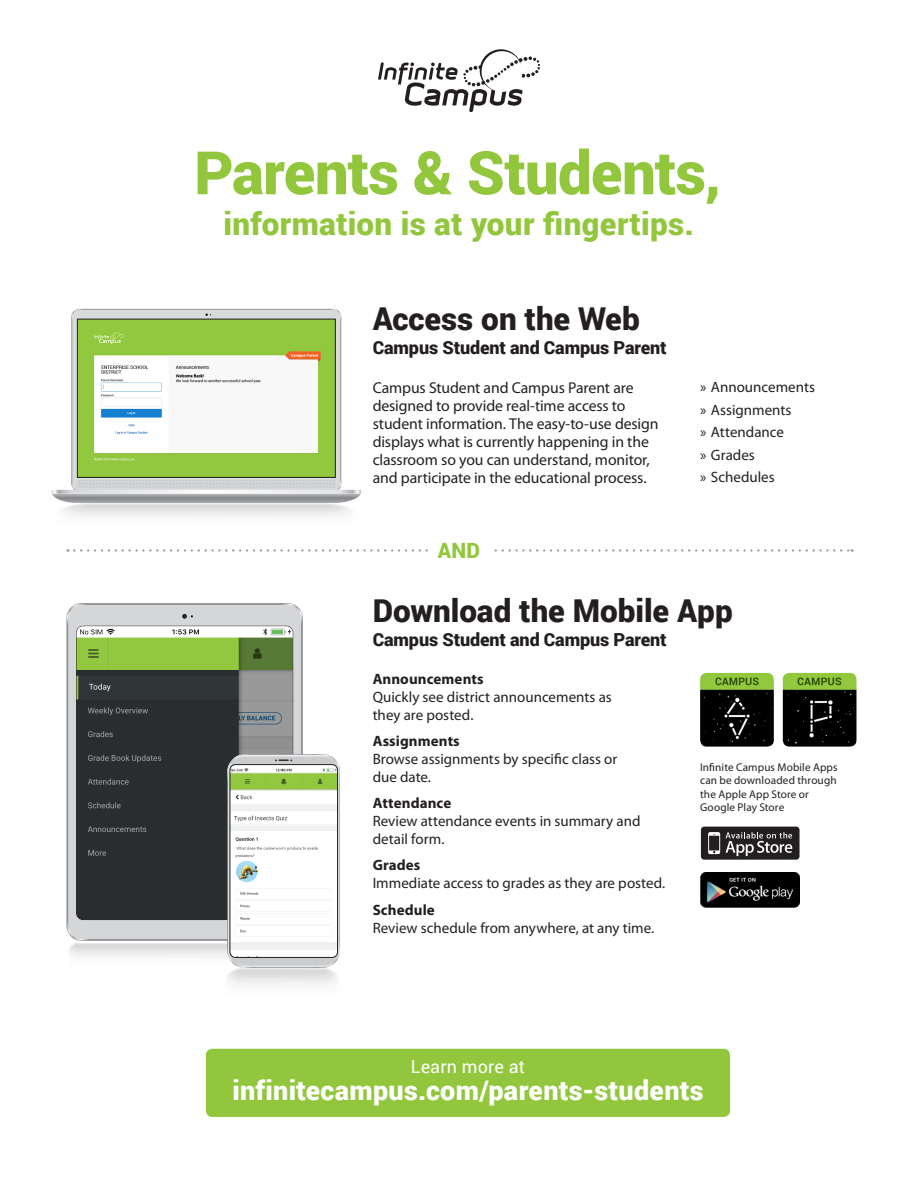
<style>
.page{position:relative;width:918px;height:1188px;background:#fff}
.page>*{position:absolute;margin:0;border:0;box-sizing:border-box;transform-origin:0 0}
.t1{font:900 60px "Roboto";letter-spacing:-.02em;color:#92c73d}
.t2{font:900 31.5px "Roboto";color:#231f20}
.t3{font:900 31.5px "Roboto";letter-spacing:.01em;color:#92c73d}
.t4{font:900 27px "Roboto";letter-spacing:.01em;color:#fff}
.t5{font:900 21px "Roboto";color:#92c73d}
.t6{font:900 18px "Roboto";letter-spacing:-.005em;color:#231f20}
.t7{font:18px "Roboto";letter-spacing:.005em;color:#fff}
.t8{font:15.75px/18px "Myriad Pro";letter-spacing:-.01em;color:#231f20}
.t9{font:15px/18px "Myriad Pro";color:#231f20}
.t10{font:11.25px/13.5px "Myriad Pro";letter-spacing:.01em;color:#231f20}
.s1{font-weight:700}
</style>
<div class="page">
<svg style="left:378px;top:49px;width:162px;height:63px"></svg>
<div style="left:206px;top:1049px;width:524px;height:68px;background:#92c73d;border-radius:6px"></div>
<svg style="left:72px;top:309px;width:12px;height:6px"></svg>
<svg style="left:329px;top:309px;width:12px;height:12px"></svg>
<svg style="left:72px;top:310px;width:268px;height:181px;background:#cccdce"></svg>
<img style="left:79px;top:321px;width:254px;height:155px">
<div style="left:77px;top:319px;width:258px;height:159px;border:1px solid #231f20"></div>
<svg style="left:205px;top:313px;width:6px;height:3px"></svg>
<svg style="left:52px;top:479px;width:309px;height:37px"></svg>
<svg style="left:68px;top:549px;width:785px;height:3px"></svg>
<div style="left:428px;top:536px;width:62px;height:32px;background:#fff"></div>
<svg style="left:700px;top:826px;width:100px;height:34px;background:#4e4b4c"></svg>
<img style="left:700px;top:873px;width:99px;height:34px">
<svg style="left:67px;top:604px;width:23px;height:22px"></svg>
<svg style="left:280px;top:604px;width:23px;height:22px"></svg>
<div style="left:68px;top:605px;width:233px;height:334px;background:#d5d6d8;border-radius:13px"></div>
<svg style="left:182px;top:614px;width:11px;height:5px"></svg>
<img style="left:77px;top:626px;width:216px;height:128px">
<svg style="left:67px;top:754px;width:273px;height:231px"></svg>
<hr style="left:230px;top:765px;width:108px;height:4px;background:#fff">
<img style="left:232px;top:768px;width:104px;height:5px">
<img style="left:230px;top:773px;width:108px;height:184px">
<div style="left:230px;top:764px;width:108px;height:194px;border:1px solid #231f20;border-radius:5px"></div>
<img style="left:700px;top:673px;width:74px;height:74px">
<img style="left:783px;top:673px;width:73px;height:74px">
<p class="t1" style="left:194px;top:131px;width:528px">Parents &amp; Students,</p>
<p class="t3" style="left:224px;top:202px;width:472px">information is at your fingertips.</p>
<p class="t2" style="left:373px;top:297px;width:269px">Access on the Web</p>
<p class="t6" style="left:373px;top:335px;width:295px">Campus Student and Campus Parent</p>
<p class="t8" style="left:373px;top:378px;width:287px">Campus Student and Campus Parent are designed to provide real-time access to student information. The easy-to-use design displays what is currently happening in the classroom so you can understand, monitor, and participate in the educational process.</p>
<p class="t5" style="left:438px;top:535px;width:44px">AND</p>
<p class="t9" style="left:700px;top:378px;width:116px">» Announcements</p>
<p class="t9" style="left:700px;top:401px;width:93px">» Assignments</p>
<p class="t9" style="left:700px;top:423px;width:85px">» Attendance</p>
<p class="t9" style="left:700px;top:446px;width:56px">» Grades</p>
<p class="t9" style="left:700px;top:468px;width:76px">» Schedules</p>
<p class="t2" style="left:373px;top:588px;width:362px">Download the Mobile App</p>
<p class="t6" style="left:373px;top:627px;width:295px">Campus Student and Campus Parent</p>
<p class="t9" style="left:373px;top:670px;width:241px"><span class="s1">Announcements<br></span>Quickly see district announcements as they are posted.</p>
<p class="t9" style="left:373px;top:732px;width:246px"><span class="s1">Assignments<br></span>Browse assignments by specific class or due date.</p>
<p class="t9" style="left:373px;top:794px;width:269px"><span class="s1">Attendance<br></span>Review attendance events in summary and detail form.</p>
<p class="t9" style="left:373px;top:856px;width:294px"><span class="s1">Grades<br></span>Immediate access to grades as they are posted.</p>
<p class="t9" style="left:373px;top:900px;width:283px"><span class="s1">Schedule<br></span>Review schedule from anywhere, at any time.</p>
<p class="t10" style="left:700px;top:760px;width:139px">Infinite Campus Mobile Apps can be downloaded through the Apple App Store or<br>Google Play Store</p>
<p class="t7" style="left:411px;top:1054px;width:116px">Learn more at</p>
<p class="t4" style="left:232px;top:1071px;width:473px">infinitecampus.com/parents-students</p>
</div>
